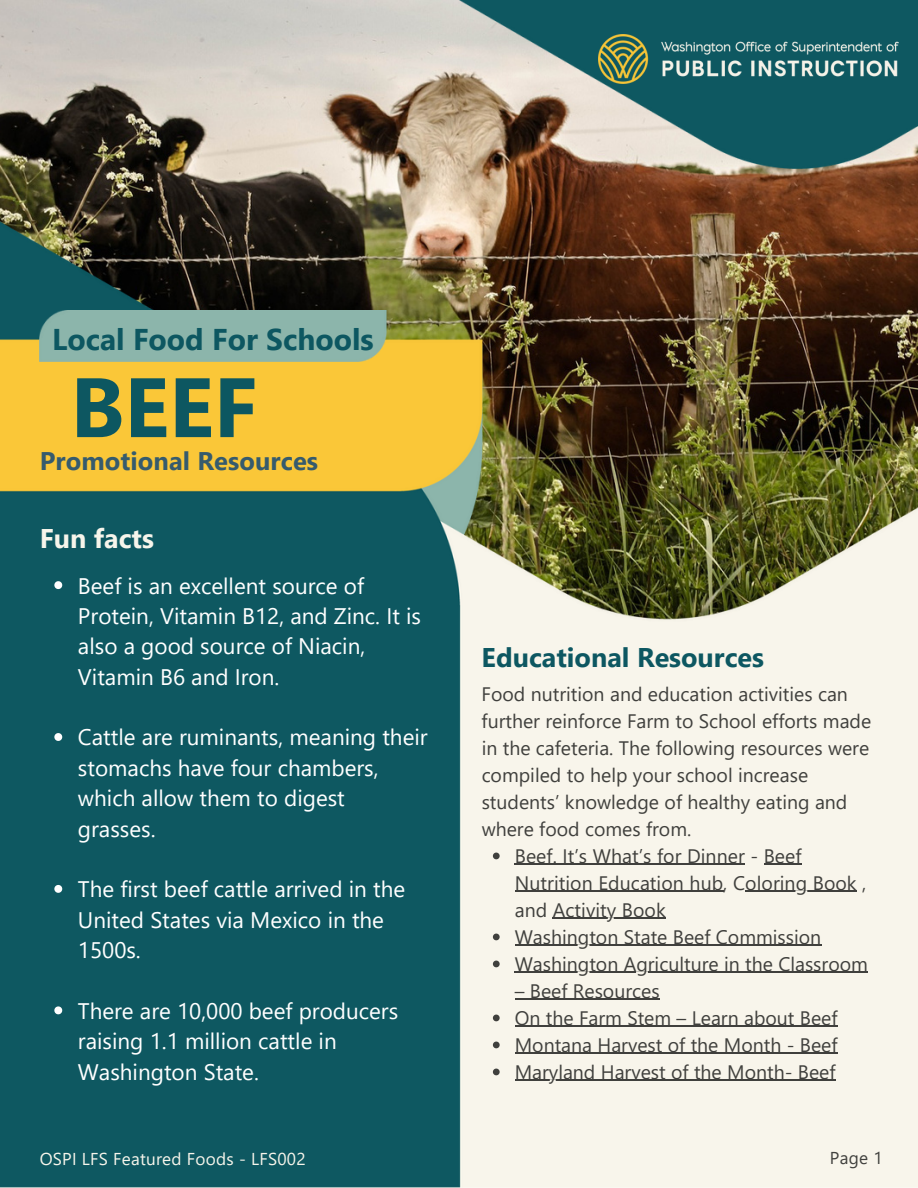
<style>
.page{position:relative;width:918px;height:1188px;background:#fff}
.page>*{position:absolute;margin:0;border:0;box-sizing:border-box;transform-origin:0 0}
.t1{font:700 84px "Segoe UI";color:#0d5761}
.t2{font:700 30px "Segoe UI";color:#0d5761}
.t3{font:700 27px "Segoe UI";color:#0d5761}
.t4{font:700 27px "Segoe UI";color:#f7f5eb}
.t5{font:700 25.5px "Segoe UI";letter-spacing:.005em;color:#365b6d}
.t6{font:22.5px/30.5px "Segoe UI";color:#fff}
.t7{font:19.5px/27px "Segoe UI";color:#40403d}
.t8{font:17.1px "Segoe UI";letter-spacing:.015em;color:#f7f5eb}
.t9{font:17.1px "Segoe UI";color:#40403d}
</style>
<div class="page">
<img style="left:0;top:0;width:918px;height:201px">
<img style="left:0;top:201px;width:918px;height:987px">
<hr style="left:515px;top:1080px;width:321px;height:1px;background:#40403d">
<hr style="left:515px;top:972px;width:353px;height:1px;background:#40403d">
<hr style="left:515px;top:945px;width:306px;height:1px;background:#40403d">
<hr style="left:553px;top:918px;width:113px;height:1px;background:#40403d">
<hr style="left:745px;top:891px;width:112px;height:1px;background:#40403d">
<hr style="left:515px;top:891px;width:208px;height:1px;background:#40403d">
<hr style="left:515px;top:864px;width:230px;height:1px;background:#40403d">
<hr style="left:764px;top:864px;width:38px;height:1px;background:#40403d">
<hr style="left:515px;top:999px;width:145px;height:1px;background:#40403d">
<hr style="left:515px;top:1026px;width:323px;height:1px;background:#40403d">
<hr style="left:515px;top:1053px;width:323px;height:1px;background:#40403d">
<img style="left:459px;top:0;width:459px;height:169px">
<img style="left:598px;top:34px;width:301px;height:50px">
<div style="left:40px;top:311px;width:346px;height:50px;background:#8cb5ab"></div>
<svg style="left:54px;top:581px;width:8px;height:8px"></svg>
<svg style="left:54px;top:733px;width:8px;height:8px"></svg>
<svg style="left:54px;top:885px;width:8px;height:8px"></svg>
<svg style="left:54px;top:1006px;width:8px;height:8px"></svg>
<svg style="left:493px;top:853px;width:7px;height:6px"></svg>
<svg style="left:493px;top:934px;width:7px;height:6px"></svg>
<svg style="left:493px;top:961px;width:7px;height:6px"></svg>
<svg style="left:493px;top:1015px;width:7px;height:6px"></svg>
<svg style="left:493px;top:1042px;width:7px;height:6px"></svg>
<svg style="left:493px;top:1069px;width:7px;height:6px"></svg>
<p class="t2" style="left:52px;top:318px;width:323px">Local Food For Schools</p>
<h1 class="t1" style="left:70px;top:346px;width:188px">BEEF</h1>
<p class="t5" style="left:40px;top:442px;width:280px">Promotional Resources</p>
<h2 class="t4" style="left:40px;top:518px;width:116px">Fun facts</h2>
<p class="t6" style="left:78px;top:569px;width:345px">Beef is an excellent source of<br>Protein, Vitamin B12, and Zinc. It is also a good source of Niacin,<br>Vitamin B6 and Iron.</p>
<p class="t6" style="left:78px;top:721px;width:351px">Cattle are ruminants, meaning their stomachs have four chambers, which allow them to digest grasses.</p>
<p class="t6" style="left:78px;top:873px;width:329px">The first beef cattle arrived in the<br>United States via Mexico in the<br>1500s.</p>
<p class="t6" style="left:78px;top:994px;width:322px">There are 10,000 beef producers raising 1.1 million cattle in<br>Washington State.</p>
<p class="t8" style="left:40px;top:1146px;width:267px">OSPI LFS Featured Foods - LFS002</p>
<h2 class="t3" style="left:482px;top:638px;width:284px">Educational Resources</h2>
<p class="t7" style="left:482px;top:679px;width:391px">Food nutrition and education activities can further reinforce Farm to School efforts made in the cafeteria. The following resources were compiled to help your school increase students’ knowledge of healthy eating and where food comes from.</p>
<p class="t7" style="left:515px;top:841px;width:353px">Beef. It’s What’s for Dinner - Beef<br>Nutrition Education hub, Coloring Book , and Activity Book</p>
<p class="t7" style="left:515px;top:922px;width:308px">Washington State Beef Commission</p>
<p class="t7" style="left:515px;top:949px;width:355px">Washington Agriculture in the Classroom</p>
<p class="t7" style="left:515px;top:976px;width:146px">– Beef Resources</p>
<p class="t7" style="left:515px;top:1003px;width:324px">On the Farm Stem – Learn about Beef</p>
<p class="t7" style="left:515px;top:1030px;width:324px">Montana Harvest of the Month - Beef</p>
<p class="t7" style="left:515px;top:1057px;width:322px">Maryland Harvest of the Month- Beef</p>
<p class="t9" style="left:830px;top:1145px;width:54px">Page 1</p>
</div>
